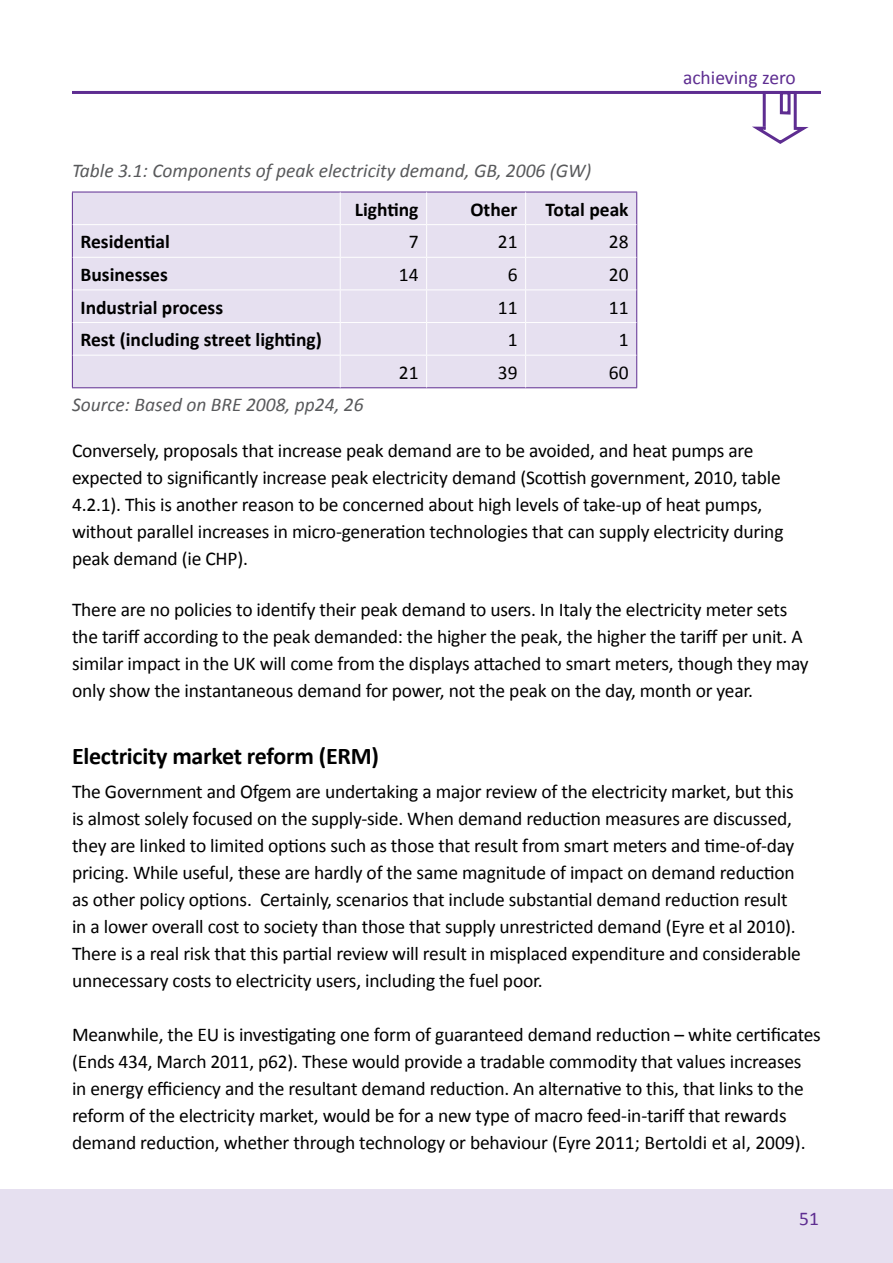
<style>
.page{position:relative;width:893px;height:1263px;background:#fff}
.page>*{position:absolute;margin:0;border:0;box-sizing:border-box;transform-origin:0 0}
.t1{font:700 24px "Calibri";letter-spacing:-.01em;color:#000}
.t2{font:19.5px/27px "Calibri";letter-spacing:-.01em;color:#000}
.t3{font:700 19.5px "Calibri";color:#000}
.t4{font:italic 19.5px "Calibri";color:#58595b}
.t5{font:19.5px "Calibri";color:#5e2d91}
</style>
<div class="page">
<div style="left:0;top:1190px;width:893px;height:73px;background:#e6e0f0"></div>
<hr style="left:72px;top:91px;width:749px;height:3px;background:#5e2d91">
<div style="left:763px;top:91px;width:34px;height:38px;border:3px solid #5e2d91"></div>
<div style="left:780px;top:91px;width:11px;height:24px;border:3px solid #5e2d91"></div>
<svg style="left:754px;top:125px;width:52px;height:19px"></svg>
<div style="left:73px;top:193px;width:563px;height:194px;background:#e6e0f0"></div>
<hr style="left:72px;top:192px;width:268px;height:1px;background:#5e2d91">
<hr style="left:72px;top:192px;width:1px;height:33px;background:#5e2d91">
<hr style="left:340px;top:192px;width:87px;height:1px;background:#5e2d91">
<hr style="left:427px;top:192px;width:99px;height:1px;background:#5e2d91">
<hr style="left:526px;top:192px;width:111px;height:1px;background:#5e2d91">
<hr style="left:636px;top:192px;width:1px;height:33px;background:#5e2d91">
<hr style="left:72px;top:225px;width:1px;height:32px;background:#5e2d91">
<hr style="left:636px;top:225px;width:1px;height:32px;background:#5e2d91">
<hr style="left:72px;top:257px;width:1px;height:33px;background:#5e2d91">
<hr style="left:636px;top:257px;width:1px;height:33px;background:#5e2d91">
<hr style="left:72px;top:290px;width:1px;height:33px;background:#5e2d91">
<hr style="left:636px;top:290px;width:1px;height:33px;background:#5e2d91">
<hr style="left:72px;top:323px;width:1px;height:32px;background:#5e2d91">
<hr style="left:636px;top:323px;width:1px;height:32px;background:#5e2d91">
<hr style="left:72px;top:355px;width:1px;height:32px;background:#5e2d91">
<hr style="left:636px;top:355px;width:1px;height:32px;background:#5e2d91">
<hr style="left:72px;top:387px;width:268px;height:1px;background:#5e2d91">
<hr style="left:340px;top:387px;width:87px;height:1px;background:#5e2d91">
<hr style="left:427px;top:387px;width:99px;height:1px;background:#5e2d91">
<hr style="left:526px;top:387px;width:111px;height:1px;background:#5e2d91">
<hr style="left:340px;top:192px;width:1px;height:32px;background:#fff">
<hr style="left:426px;top:192px;width:1px;height:32px;background:#fff">
<hr style="left:525px;top:192px;width:1px;height:32px;background:#fff">
<hr style="left:73px;top:224px;width:267px;height:1px;background:#fff">
<hr style="left:340px;top:224px;width:87px;height:1px;background:#fff">
<hr style="left:340px;top:225px;width:1px;height:32px;background:#fff">
<hr style="left:427px;top:224px;width:99px;height:1px;background:#fff">
<hr style="left:426px;top:225px;width:1px;height:32px;background:#fff">
<hr style="left:526px;top:224px;width:110px;height:1px;background:#fff">
<hr style="left:525px;top:225px;width:1px;height:32px;background:#fff">
<hr style="left:73px;top:257px;width:267px;height:1px;background:#fff">
<hr style="left:340px;top:257px;width:87px;height:1px;background:#fff">
<hr style="left:340px;top:258px;width:1px;height:32px;background:#fff">
<hr style="left:427px;top:257px;width:99px;height:1px;background:#fff">
<hr style="left:426px;top:258px;width:1px;height:32px;background:#fff">
<hr style="left:526px;top:257px;width:110px;height:1px;background:#fff">
<hr style="left:525px;top:258px;width:1px;height:32px;background:#fff">
<hr style="left:73px;top:290px;width:267px;height:1px;background:#fff">
<hr style="left:340px;top:290px;width:87px;height:1px;background:#fff">
<hr style="left:340px;top:290px;width:1px;height:32px;background:#fff">
<hr style="left:427px;top:290px;width:99px;height:1px;background:#fff">
<hr style="left:426px;top:290px;width:1px;height:32px;background:#fff">
<hr style="left:526px;top:290px;width:110px;height:1px;background:#fff">
<hr style="left:525px;top:290px;width:1px;height:32px;background:#fff">
<hr style="left:73px;top:322px;width:267px;height:1px;background:#fff">
<hr style="left:340px;top:322px;width:87px;height:1px;background:#fff">
<hr style="left:340px;top:323px;width:1px;height:32px;background:#fff">
<hr style="left:427px;top:322px;width:99px;height:1px;background:#fff">
<hr style="left:426px;top:323px;width:1px;height:32px;background:#fff">
<hr style="left:526px;top:322px;width:110px;height:1px;background:#fff">
<hr style="left:525px;top:323px;width:1px;height:32px;background:#fff">
<hr style="left:73px;top:355px;width:267px;height:1px;background:#fff">
<hr style="left:340px;top:355px;width:87px;height:1px;background:#fff">
<hr style="left:340px;top:356px;width:1px;height:31px;background:#fff">
<hr style="left:427px;top:355px;width:99px;height:1px;background:#fff">
<hr style="left:426px;top:356px;width:1px;height:31px;background:#fff">
<hr style="left:526px;top:355px;width:110px;height:1px;background:#fff">
<hr style="left:525px;top:356px;width:1px;height:31px;background:#fff">
<p class="t5" style="left:683px;top:65px;width:114px">achieving zero</p>
<p class="t4" style="left:72px;top:158px;width:521px">Table 3.1: Components of peak electricity demand, GB, 2006 (GW)</p>
<p class="t3" style="left:355px;top:197px;width:65px">Lighting</p>
<p class="t3" style="left:470px;top:197px;width:49px">Other</p>
<p class="t3" style="left:546px;top:197px;width:85px">Total peak</p>
<p class="t3" style="left:80px;top:230px;width:91px">Residential</p>
<p class="t2" style="left:409px;top:227px;width:11px">7</p>
<p class="t2" style="left:498px;top:227px;width:21px">21</p>
<p class="t2" style="left:609px;top:227px;width:21px">28</p>
<p class="t3" style="left:80px;top:262px;width:89px">Businesses</p>
<p class="t2" style="left:399px;top:260px;width:21px">14</p>
<p class="t2" style="left:508px;top:260px;width:11px">6</p>
<p class="t2" style="left:609px;top:260px;width:21px">20</p>
<p class="t3" style="left:80px;top:295px;width:144px">Industrial process</p>
<p class="t2" style="left:498px;top:293px;width:21px">11</p>
<p class="t2" style="left:609px;top:293px;width:21px">11</p>
<p class="t3" style="left:80px;top:328px;width:243px">Rest (including street lighting)</p>
<p class="t2" style="left:508px;top:325px;width:11px">1</p>
<p class="t2" style="left:619px;top:325px;width:11px">1</p>
<p class="t2" style="left:399px;top:358px;width:21px">21</p>
<p class="t2" style="left:498px;top:358px;width:21px">39</p>
<p class="t2" style="left:609px;top:358px;width:21px">60</p>
<p class="t4" style="left:72px;top:392px;width:293px">Source: Based on BRE 2008, pp24, 26</p>
<p class="t2" style="left:72px;top:436px;width:713px">Conversely, proposals that increase peak demand are to be avoided, and heat pumps are expected to significantly increase peak electricity demand (Scottish government, 2010, table 4.2.1). This is another reason to be concerned about high levels of take-up of heat pumps, without parallel increases in micro-generation technologies that can supply electricity during peak demand (ie CHP).</p>
<p class="t2" style="left:72px;top:595px;width:738px">There are no policies to identify their peak demand to users. In Italy the electricity meter sets the tariff according to the peak demanded: the higher the peak, the higher the tariff per unit. A similar impact in the UK will come from the displays attached to smart meters, though they may only show the instantaneous demand for power, not the peak on the day, month or year.</p>
<p class="t1" style="left:72px;top:741px;width:308px">Electricity market reform (ERM)</p>
<p class="t2" style="left:72px;top:777px;width:730px">The Government and Ofgem are undertaking a major review of the electricity market, but this is almost solely focused on the supply-side. When demand reduction measures are discussed, they are linked to limited options such as those that result from smart meters and time-of-day pricing. While useful, these are hardly of the same magnitude of impact on demand reduction as other policy options. Certainly, scenarios that include substantial demand reduction result in a lower overall cost to society than those that supply unrestricted demand (Eyre et al 2010).<br>There is a real risk that this partial review will result in misplaced expenditure and considerable unnecessary costs to electricity users, including the fuel poor.</p>
<p class="t2" style="left:72px;top:1020px;width:750px">Meanwhile, the EU is investigating one form of guaranteed demand reduction – white certificates (Ends 434, March 2011, p62). These would provide a tradable commodity that values increases in energy efficiency and the resultant demand reduction. An alternative to this, that links to the reform of the electricity market, would be for a new type of macro feed-in-tariff that rewards demand reduction, whether through technology or behaviour (Eyre 2011; Bertoldi et al, 2009).</p>
<p class="t5" style="left:799px;top:1206px;width:21px">51</p>
</div>
